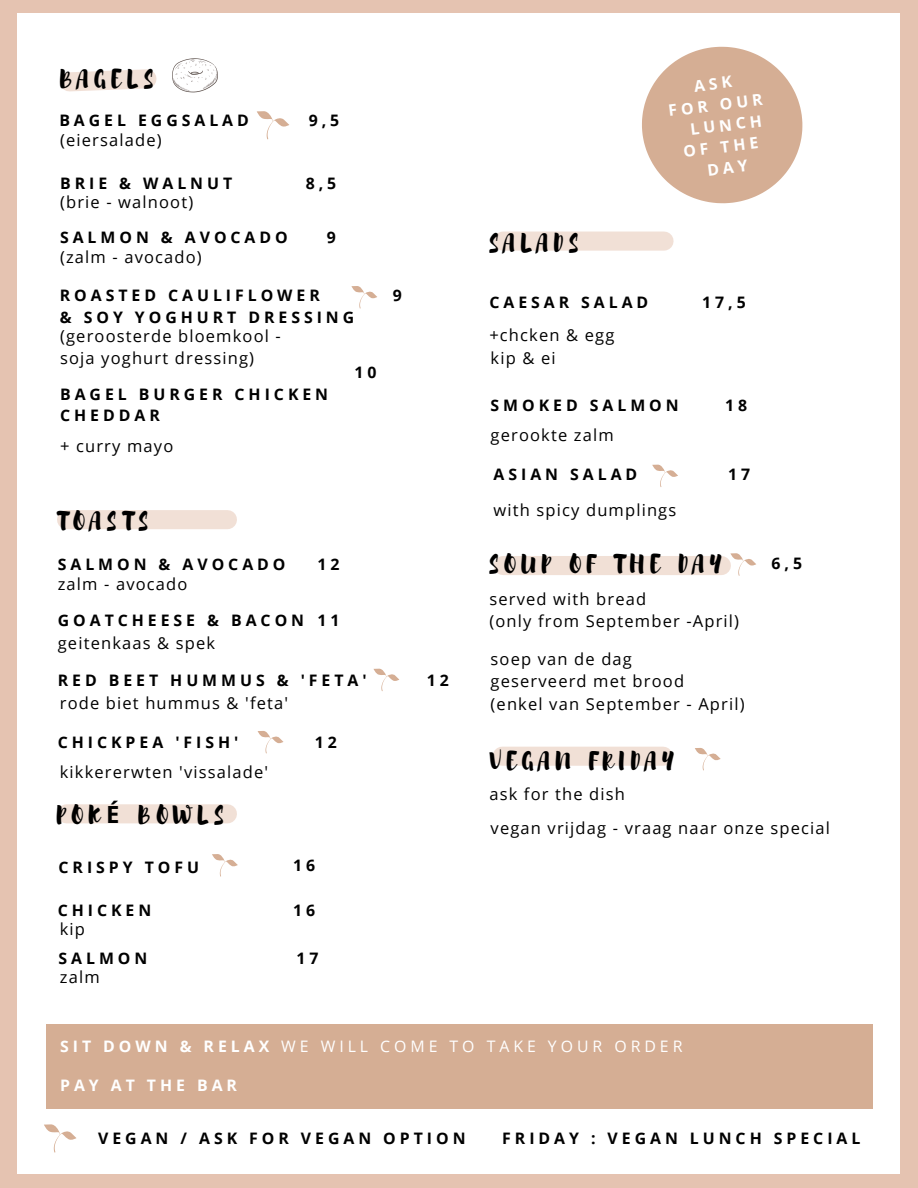
<style>
.page{position:relative;width:918px;height:1188px;background:#e5c3b1}
.page>*{position:absolute;margin:0;border:0;box-sizing:border-box;transform-origin:0 0}
.t1{font:23.85px "Brusher";letter-spacing:.25em;color:#000}
.t2{font:16.5px/22.5px "Open Sans";letter-spacing:.07em;color:#000}
.t3{font:700 15.9px/21.3px "Open Sans";letter-spacing:.25em;color:#000}
.t4{font:15.9px "Open Sans";letter-spacing:.25em;color:#fff}
.t5{font:700 15.9px "Open Sans";letter-spacing:.25em;color:#fff}
.s1{font-family:"Noto Sans";font-weight:700}
.s2{font-weight:700}
</style>
<div class="page">
<div style="left:18px;top:13px;width:882px;height:1161px;background:#fff"></div>
<div style="left:46px;top:1024px;width:826px;height:85px;background:#d5ae94"></div>
<svg style="left:44px;top:1124px;width:32px;height:29px"></svg>
<svg style="left:257px;top:111px;width:32px;height:28px"></svg>
<svg style="left:351px;top:286px;width:26px;height:23px"></svg>
<svg style="left:374px;top:669px;width:25px;height:22px"></svg>
<svg style="left:258px;top:731px;width:25px;height:22px"></svg>
<svg style="left:212px;top:854px;width:26px;height:23px"></svg>
<div style="left:503px;top:556px;width:218px;height:19px;background:#f1e0d6"></div>
<svg style="left:730px;top:553px;width:26px;height:23px"></svg>
<svg style="left:652px;top:465px;width:26px;height:22px"></svg>
<svg style="left:60px;top:58px;width:158px;height:35px"></svg>
<div style="left:67px;top:510px;width:160px;height:19px;background:#f1e0d6"></div>
<div style="left:67px;top:804px;width:160px;height:19px;background:#f1e0d6"></div>
<div style="left:503px;top:232px;width:161px;height:19px;background:#f1e0d6"></div>
<div style="left:502px;top:747px;width:161px;height:19px;background:#f1e0d6"></div>
<svg style="left:695px;top:748px;width:26px;height:22px"></svg>
<svg style="left:642px;top:46px;width:161px;height:158px"></svg>
<p class="t1" style="left:60px;top:64px;width:95px">BAGELS</p>
<p class="t3" style="left:59px;top:110px;width:191px">BAGEL EGGSALAD</p>
<p class="t2" style="left:60px;top:128px;width:103px">(eiersalade)</p>
<p class="t3" style="left:60px;top:172px;width:174px">BRIE &amp; WALNUT</p>
<p class="t3" style="left:309px;top:110px;width:32px">9,5</p>
<p class="t3" style="left:306px;top:172px;width:32px">8,5</p>
<p class="t2" style="left:60px;top:190px;width:135px">(brie - walnoot)</p>
<p class="t2" style="left:60px;top:245px;width:143px">(zalm - avocado)</p>
<p class="t3" style="left:60px;top:227px;width:229px">SALMON &amp; AVOCADO</p>
<p class="t3" style="left:327px;top:227px;width:11px">9</p>
<p class="t3" style="left:60px;top:284px;width:262px">ROASTED CAULIFLOWER</p>
<p class="t3" style="left:60px;top:306px;width:296px">&amp; SOY YOGHURT DRESSING</p>
<p class="t2" style="left:60px;top:324px;width:222px">(geroosterde bloemkool - soja yoghurt dressing)</p>
<p class="t3" style="left:60px;top:383px;width:270px">BAGEL BURGER CHICKEN<br>CHEDDAR</p>
<p class="t2" style="left:60px;top:434px;width:115px">+ curry mayo</p>
<p class="t3" style="left:355px;top:361px;width:24px">1 0</p>
<p class="t3" style="left:393px;top:284px;width:11px">9</p>
<p class="t1" style="left:57px;top:505px;width:93px">TOASTS</p>
<p class="t3" style="left:58px;top:553px;width:229px">SALMON &amp; AVOCADO</p>
<p class="t3" style="left:317px;top:553px;width:24px">1 2</p>
<p class="t2" style="left:58px;top:572px;width:131px">zalm - avocado</p>
<p class="t3" style="left:58px;top:609px;width:248px">GOATCHEESE &amp; BACON</p>
<p class="t3" style="left:317px;top:609px;width:24px">1 1</p>
<p class="t2" style="left:58px;top:631px;width:159px">geitenkaas &amp; spek</p>
<p class="t3" style="left:58px;top:669px;width:310px">RED BEET HUMMUS &amp; 'FETA'</p>
<p class="t2" style="left:60px;top:691px;width:230px">rode biet hummus &amp; 'feta'</p>
<p class="t3" style="left:58px;top:731px;width:182px">CHICKPEA 'FISH'</p>
<p class="t2" style="left:60px;top:761px;width:210px">kikkererwten 'vissalade'</p>
<p class="t1" style="left:57px;top:800px;width:168px">POK<span class="s1">É</span> BOWLS</p>
<p class="t3" style="left:315px;top:731px;width:24px">1 2</p>
<p class="t3" style="left:59px;top:856px;width:142px">CRISPY TOFU</p>
<p class="t3" style="left:293px;top:855px;width:24px">1 6</p>
<p class="t3" style="left:58px;top:899px;width:95px">CHICKEN</p>
<p class="t3" style="left:293px;top:899px;width:24px">1 6</p>
<p class="t2" style="left:60px;top:917px;width:27px">kip</p>
<p class="t2" style="left:60px;top:965px;width:41px">zalm</p>
<p class="t3" style="left:59px;top:947px;width:90px">SALMON</p>
<p class="t3" style="left:297px;top:947px;width:24px">1 7</p>
<p class="t3" style="left:427px;top:669px;width:24px">1 2</p>
<p class="t5" style="left:667px;top:99px;width:96px;rotate:-7deg">FOR OUR</p>
<p class="t5" style="left:689px;top:118px;width:73px;rotate:-7deg">LUNCH</p>
<p class="t5" style="left:682px;top:141px;width:77px;rotate:-7deg">OF THE</p>
<p class="t1" style="left:489px;top:227px;width:90px">SALADS</p>
<p class="t3" style="left:489px;top:291px;width:160px">CAESAR SALAD</p>
<p class="t2" style="left:489px;top:323px;width:127px">+chcken &amp; egg</p>
<p class="t2" style="left:491px;top:346px;width:67px">kip &amp; ei</p>
<p class="t3" style="left:702px;top:291px;width:45px">17,5</p>
<p class="t3" style="left:491px;top:394px;width:190px">SMOKED SALMON</p>
<p class="t3" style="left:725px;top:394px;width:24px">1 8</p>
<p class="t2" style="left:491px;top:423px;width:125px">gerookte zalm</p>
<p class="t3" style="left:494px;top:463px;width:145px">ASIAN SALAD</p>
<p class="t2" style="left:494px;top:498px;width:184px">with spicy dumplings</p>
<p class="t3" style="left:728px;top:463px;width:24px">1 7</p>
<p class="t1" style="left:489px;top:548px;width:234px">SOUP OF THE DAY</p>
<p class="t3" style="left:772px;top:552px;width:32px">6,5</p>
<p class="t2" style="left:489px;top:587px;width:158px">served with bread</p>
<p class="t2" style="left:489px;top:610px;width:251px">(only from September -April)</p>
<p class="t2" style="left:491px;top:647px;width:143px">soep van de dag</p>
<p class="t2" style="left:491px;top:670px;width:195px">geserveerd met brood</p>
<p class="t2" style="left:491px;top:692px;width:256px">(enkel van September - April)</p>
<p class="t1" style="left:489px;top:745px;width:186px">VEGAN FRIDAY</p>
<p class="t2" style="left:489px;top:783px;width:137px">ask for the dish</p>
<p class="t2" style="left:491px;top:816px;width:341px">vegan vrijdag - vraag naar onze special</p>
<p class="t4" style="left:60px;top:1035px;width:624px"><span class="s2">SIT DOWN &amp; RELAX</span> WE WILL COME TO TAKE YOUR ORDER</p>
<p class="t5" style="left:60px;top:1074px;width:178px">PAY AT THE BAR</p>
<p class="t3" style="left:98px;top:1128px;width:369px">VEGAN / ASK FOR VEGAN OPTION</p>
<p class="t3" style="left:502px;top:1128px;width:360px">FRIDAY : VEGAN LUNCH SPECIAL</p>
</div>
